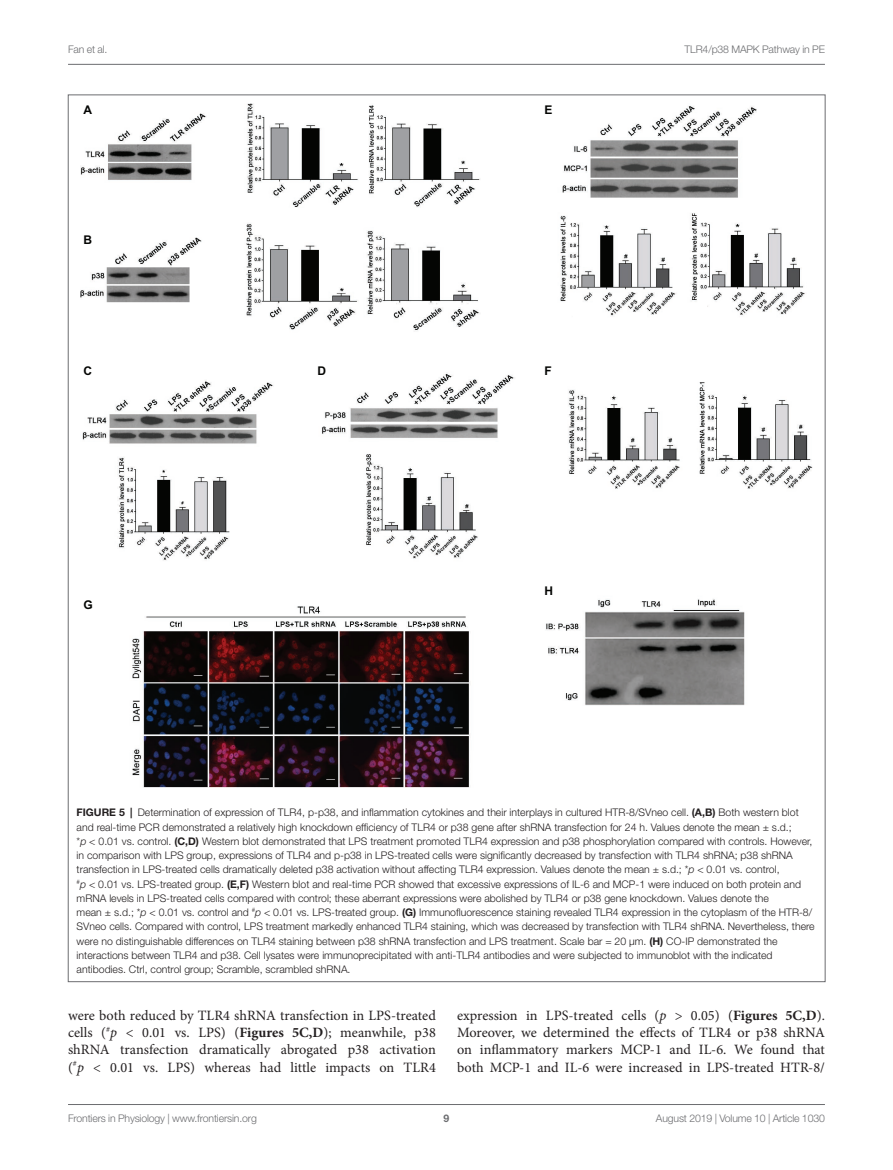
<style>
.page{position:relative;width:893px;height:1170px;background:#fff}
.page>*{position:absolute;margin:0;border:0;box-sizing:border-box;transform-origin:0 0}
.TEXT_FLUSH{font:14.25px/17.2px "Minion Pro";color:#231f20;text-align:justify}
.t1{font:700 12px "Arial";color:#040503}
.FIG_LEG{font:300 10.5px/14.2px "Helvetica Neue LT Std";color:#231f20}
.t2{font:300 10.5px "Helvetica Neue LT Std";letter-spacing:-.015em;color:#6c6d70}
.t3{font:700 10.5px "Helvetica Neue LT Std";color:#6c6d70}
.s1{font-weight:700}
.s2{font-style:italic}
</style>
<div class="page">
<hr style="left:68px;top:64px;width:757px;height:1px;background:#6c6d70">
<hr style="left:68px;top:1104px;width:757px;height:1px;background:#6c6d70">
<img style="left:81px;top:103px;width:731px;height:684px">
<p class="t2" style="left:68px;top:42px;width:41px">Fan et al.</p>
<p class="t2" style="left:685px;top:42px;width:142px">TLR4/p38 MAPK Pathway in PE</p>
<p class="t1" style="left:84px;top:101px;width:10px">A</p>
<p class="t1" style="left:84px;top:232px;width:10px">B</p>
<p class="t1" style="left:84px;top:362px;width:10px">C</p>
<p class="t1" style="left:84px;top:597px;width:11px">G</p>
<p class="t1" style="left:318px;top:362px;width:10px">D</p>
<p class="t1" style="left:545px;top:101px;width:10px">E</p>
<p class="t1" style="left:545px;top:362px;width:9px">F</p>
<p class="t1" style="left:545px;top:582px;width:10px">H</p>
<p class="FIG_LEG" style="left:77px;top:805px;width:739px"><span class="s1">FIGURE 5 |</span> Determination of expression of TLR4, p-p38, and inflammation cytokines and their interplays in cultured HTR-8/SVneo cell. <span class="s1">(A,B)</span> Both western blot and real-time PCR demonstrated a relatively high knockdown efficiency of TLR4 or p38 gene after shRNA transfection for 24 h. Values denote the mean ± s.d.;<br>*<span class="s2">p</span> &lt; 0.01 vs. control. <span class="s1">(C,D)</span> Western blot demonstrated that LPS treatment promoted TLR4 expression and p38 phosphorylation compared with controls. However, in comparison with LPS group, expressions of TLR4 and p-p38 in LPS-treated cells were significantly decreased by transfection with TLR4 shRNA; p38 shRNA transfection in LPS-treated cells dramatically deleted p38 activation without affecting TLR4 expression. Values denote the mean ± s.d.; *<span class="s2">p</span> &lt; 0.01 vs. control,<br><sup>#</sup><span class="s2">p</span> &lt; 0.01 vs. LPS-treated group. <span class="s1">(E,F)</span> Western blot and real-time PCR showed that excessive expressions of IL-6 and MCP-1 were induced on both protein and mRNA levels in LPS-treated cells compared with control; these aberrant expressions were abolished by TLR4 or p38 gene knockdown. Values denote the<br>mean ± s.d.; *<span class="s2">p</span> &lt; 0.01 vs. control and <sup>#</sup><span class="s2">p</span> &lt; 0.01 vs. LPS-treated group. <span class="s1">(G)</span> Immunofluorescence staining revealed TLR4 expression in the cytoplasm of the HTR-8/ SVneo cells. Compared with control, LPS treatment markedly enhanced TLR4 staining, which was decreased by transfection with TLR4 shRNA. Nevertheless, there were no distinguishable differences on TLR4 staining between p38 shRNA transfection and LPS treatment. Scale bar = 20 μm. <span class="s1">(H)</span> CO-IP demonstrated the interactions between TLR4 and p38. Cell lysates were immunoprecipitated with anti-TLR4 antibodies and were subjected to immunoblot with the indicated antibodies. Ctrl, control group; Scramble, scrambled shRNA.</p>
<p class="TEXT_FLUSH" style="left:68px;top:1006px;width:369px">were both reduced by TLR4 shRNA transfection in LPS-treated cells (<sup>#</sup><span class="s2">p</span> &lt; 0.01 vs. LPS) (<span class="s1">Figures 5C,D</span>); meanwhile, p38 shRNA transfection dramatically abrogated p38 activation (<sup>#</sup><span class="s2">p</span> &lt; 0.01 vs. LPS) whereas had little impacts on TLR4</p>
<p class="TEXT_FLUSH" style="left:457px;top:1006px;width:369px">expression in LPS-treated cells (<span class="s2">p</span> &gt; 0.05) (<span class="s1">Figures 5C,D</span>).<br>Moreover, we determined the effects of TLR4 or p38 shRNA on inflammatory markers MCP-1 and IL-6. We found that both MCP-1 and IL-6 were increased in LPS-treated HTR-8/</p>
<p class="t2" style="left:68px;top:1111px;width:190px">Frontiers in Physiology | www.frontiersin.org</p>
<p class="t3" style="left:444px;top:1111px;width:7px">9</p>
<p class="t2" style="left:656px;top:1111px;width:170px">August 2019 | Volume 10 | Article 1030</p>
</div>
